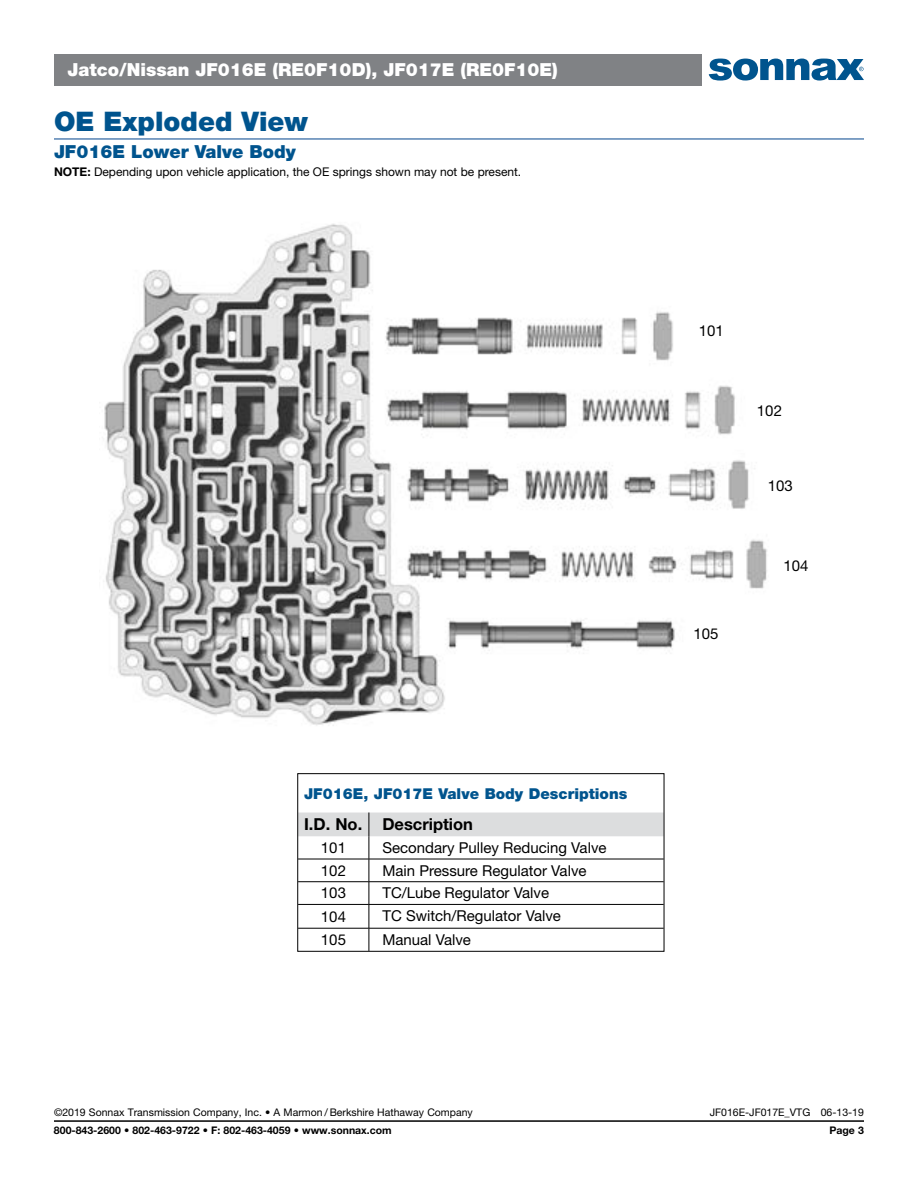
<style>
.page{position:relative;width:918px;height:1188px;background:#fff}
.page>*{position:absolute;margin:0;border:0;box-sizing:border-box;transform-origin:0 0}
.t1{font:900 27px "Helvetica Neue LT Std";color:#00548e}
.t2{font:900 18px "Helvetica Neue LT Std";color:#fff}
.t3{font:900 18px "Helvetica Neue LT Std";color:#00548e}
.t4{font:700 16.5px "Helvetica Neue LT Std";color:#000}
.t5{font:15px "Helvetica Neue LT Std";color:#000}
.t6{font:900 15px "Helvetica Neue LT Std";color:#00548e}
.t7{font:12px "Helvetica Neue LT Std";color:#000}
.t8{font:10.5px "Helvetica Neue LT Std";color:#000}
.t9{font:700 10.5px "Helvetica Neue LT Std";color:#000}
.s1{font-weight:700}
</style>
<div class="page">
<svg style="left:299px;top:813px;width:363px;height:137px"></svg>
<div style="left:297px;top:773px;width:367px;height:179px;border:1px solid #000"></div>
<img style="left:104px;top:223px;width:663px;height:503px">
<hr style="left:54px;top:1120px;width:810px;height:2px;background:#000">
<div style="left:54px;top:54px;width:647px;height:31px;background:#808285"></div>
<svg style="left:709px;top:59px;width:155px;height:22px"></svg>
<hr style="left:54px;top:138px;width:810px;height:2px;background:#5783b3">
<p class="t2" style="left:68px;top:59px;width:492px">Jatco/Nissan JF016E (RE0F10D), JF017E (RE0F10E)</p>
<h1 class="t1" style="left:54px;top:105px;width:256px">OE Exploded View</h1>
<p class="t3" style="left:54px;top:141px;width:243px">JF016E Lower Valve Body</p>
<p class="t7" style="left:54px;top:164px;width:469px"><span class="s1">NOTE:</span> Depending upon vehicle application, the OE springs shown may not be present.</p>
<p class="t6" style="left:304px;top:784px;width:325px">JF016E, JF017E Valve Body Descriptions</p>
<p class="t4" style="left:304px;top:814px;width:171px">I.D. No. Description</p>
<p class="t5" style="left:321px;top:839px;width:27px">101</p>
<p class="t5" style="left:382px;top:839px;width:226px">Secondary Pulley Reducing Valve</p>
<p class="t5" style="left:321px;top:861px;width:27px">102</p>
<p class="t5" style="left:382px;top:861px;width:206px">Main Pressure Regulator Valve</p>
<p class="t5" style="left:321px;top:884px;width:27px">103</p>
<p class="t5" style="left:382px;top:884px;width:168px">TC/Lube Regulator Valve</p>
<p class="t5" style="left:321px;top:907px;width:27px">104</p>
<p class="t5" style="left:382px;top:907px;width:180px">TC Switch/Regulator Valve</p>
<p class="t5" style="left:321px;top:931px;width:27px">105</p>
<p class="t5" style="left:382px;top:931px;width:90px">Manual Valve</p>
<p class="t5" style="left:699px;top:321px;width:27px">101</p>
<p class="t5" style="left:694px;top:625px;width:27px">105</p>
<p class="t5" style="left:757px;top:401px;width:27px">102</p>
<p class="t5" style="left:768px;top:476px;width:27px">103</p>
<p class="t5" style="left:784px;top:557px;width:27px">104</p>
<p class="t8" style="left:54px;top:1106px;width:420px">©2019 Sonnax Transmission Company, Inc. • A Marmon / Berkshire Hathaway Company</p>
<p class="t8" style="left:710px;top:1106px;width:156px">JF016E-JF017E_VTG 06-13-19</p>
<p class="t9" style="left:54px;top:1124px;width:339px">800-843-2600 • 802-463-9722 • F: 802-463-4059 • www.sonnax.com</p>
<p class="t9" style="left:829px;top:1124px;width:36px">Page 3</p>
</div>
